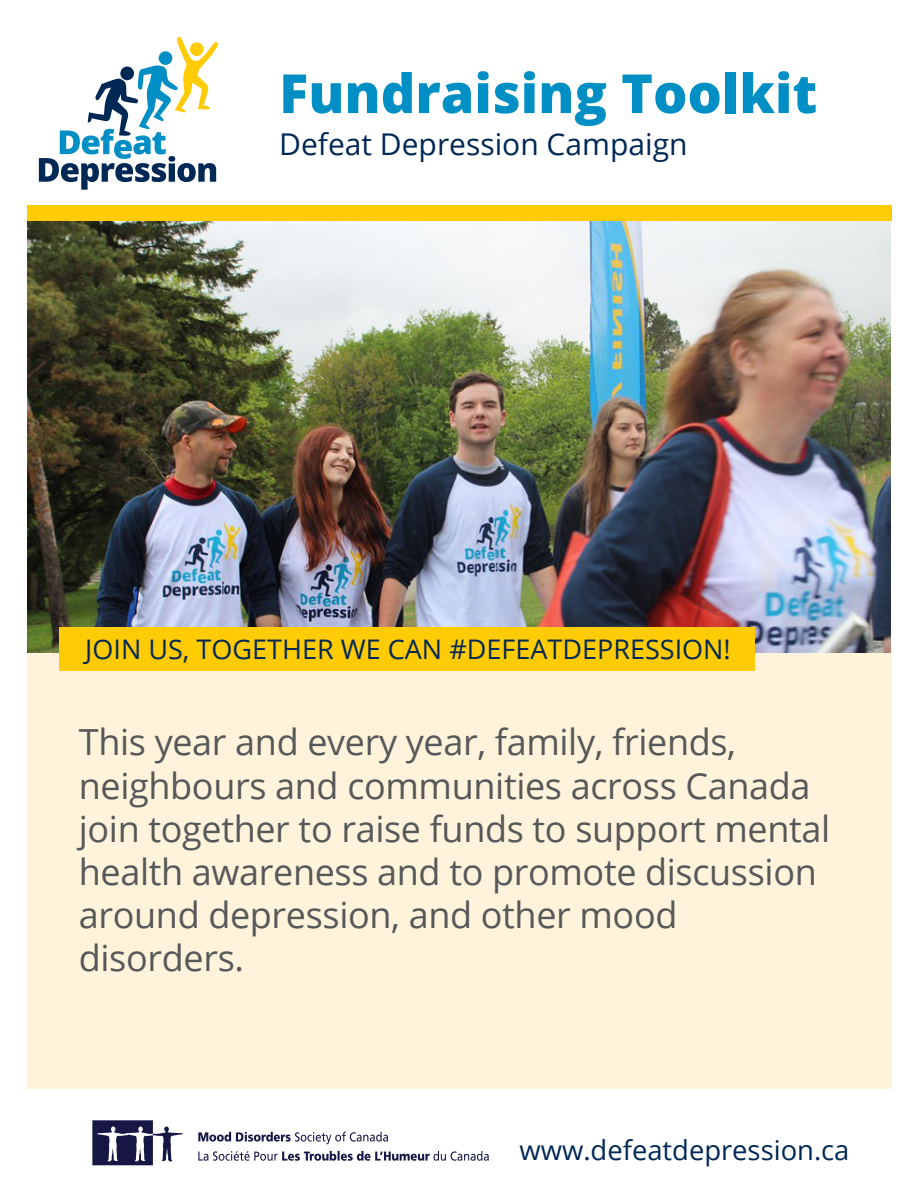
<style>
.page{position:relative;width:918px;height:1188px;background:#fff}
.page>*{position:absolute;margin:0;border:0;box-sizing:border-box;transform-origin:0 0}
.t1{font:800 54px "Open Sans";color:#008fc5}
.t2{font:36px/43.2px "Open Sans";letter-spacing:-.01em;color:#57585a}
.t3{font:30px "Open Sans";color:#002855}
.t4{font:27.3px "Open Sans";color:#002855}
.t5{font:27px "Open Sans";color:#002855}
</style>
<div class="page">
<div style="left:27px;top:644px;width:864px;height:445px;background:#fff4db"></div>
<img style="left:27px;top:220px;width:864px;height:432px">
<div style="left:27px;top:205px;width:864px;height:15px;background:#ffcb04"></div>
<svg style="left:92px;top:1120px;width:92px;height:45px"></svg>
<svg style="left:198px;top:1132px;width:190px;height:12px"></svg>
<svg style="left:198px;top:1151px;width:291px;height:10px"></svg>
<div style="left:59px;top:628px;width:696px;height:43px;background:#ffcb04"></div>
<svg style="left:39px;top:37px;width:179px;height:153px"></svg>
<h1 class="t1" style="left:279px;top:71px;width:540px">Fundraising Toolkit</h1>
<p class="t3" style="left:279px;top:132px;width:410px">Defeat Depression Campaign</p>
<p class="t5" style="left:85px;top:639px;width:647px">JOIN US, TOGETHER WE CAN #DEFEATDEPRESSION!</p>
<p class="t2" style="left:79px;top:724px;width:753px">This year and every year, family, friends, neighbours and communities across Canada join together to raise funds to support mental health awareness and to promote discussion around depression, and other mood disorders.</p>
<p class="t4" style="left:520px;top:1139px;width:332px">www.defeatdepression.ca</p>
</div>
